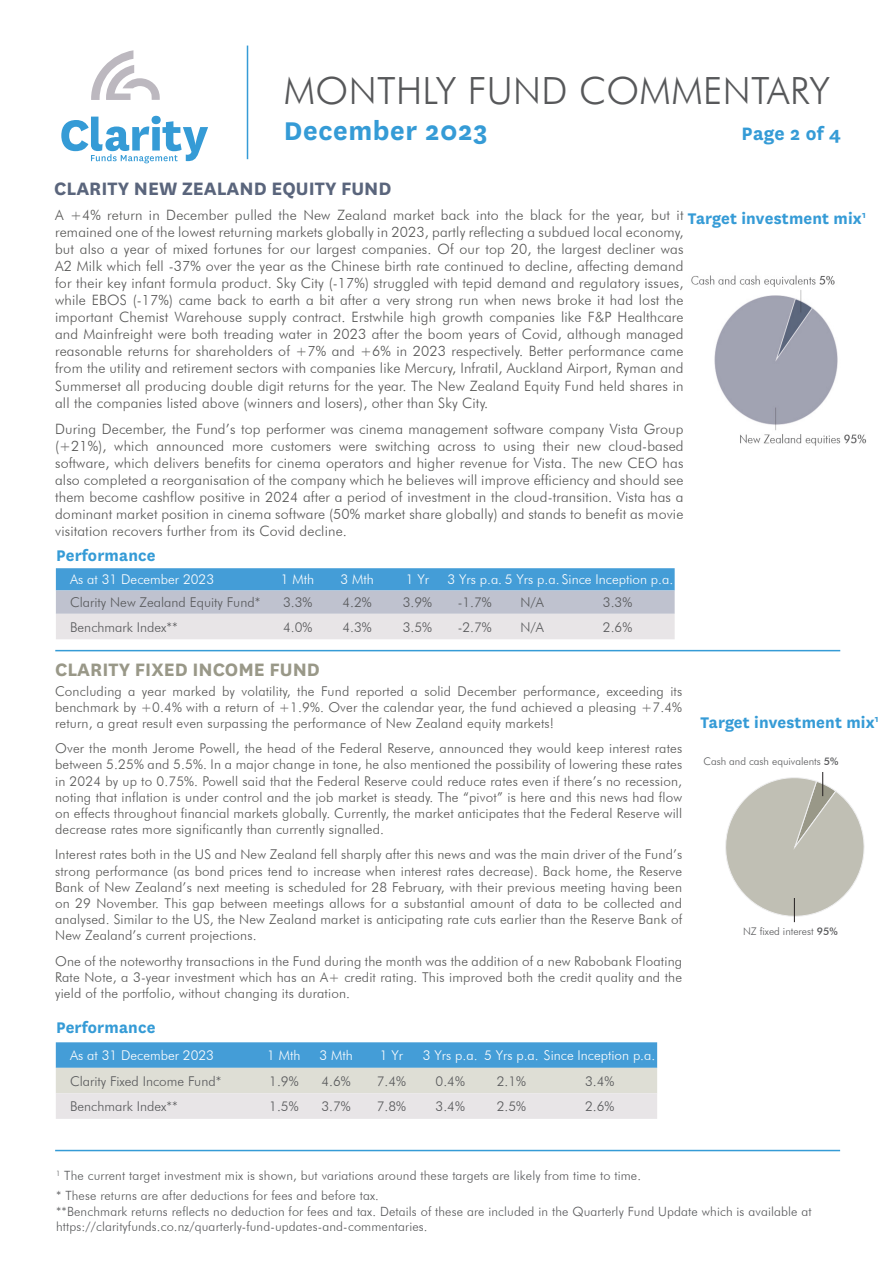
<style>
.page{position:relative;width:893px;height:1263px;background:#fff}
.page>*{position:absolute;margin:0;border:0;box-sizing:border-box;transform-origin:0 0}
.body_copy{font:300 37.5px "Futura BT";letter-spacing:.01em;color:#57585a}
.Sub_headlines{font:700 30px "National";letter-spacing:.02em;color:#359bd6}
.t1{font:700 21px "National";color:#5a657c}
.t2{font:700 21px "National";color:#999888}
.Sub_headlines-2{font:700 21px "National";color:#359bd6}
.t3{font:700 18px "National";letter-spacing:.01em;color:#359bd6}
.t4{font:300 14.25px/17.1px "Futura BT";letter-spacing:.01em;color:#575756;text-align:justify}
.t5{font:300 13.5px/16.2px "Futura BT";letter-spacing:.01em;color:#575756;text-align:justify}
.t6{font:300 13.5px "Futura BT";color:#58595b}
.t7{font:300 13.5px "Futura BT";color:#fff}
.t8{font:300 12.75px/15.3px "Futura BT";letter-spacing:.01em;color:#57585a}
.t9{font:300 10.5px "Futura BT";color:#57585a}
.s1{font-weight:500}
</style>
<div class="page">
<hr style="left:55px;top:650px;width:785px;height:1px;background:#359bd6">
<svg style="left:91px;top:50px;width:69px;height:50px"></svg>
<svg style="left:61px;top:116px;width:147px;height:47px"></svg>
<hr style="left:247px;top:46px;width:1px;height:113px;background:#359bd6">
<svg style="left:56px;top:568px;width:619px;height:71px;background:#a7c3da"></svg>
<svg style="left:56px;top:1042px;width:601px;height:77px;background:#aecbdc"></svg>
<svg style="left:725px;top:772px;width:140px;height:151px"></svg>
<img style="left:691px;top:275px;width:176px;height:171px">
<hr style="left:55px;top:1150px;width:785px;height:1px;background:#359bd6">
<p class="body_copy" style="left:284px;top:68px;width:548px">MONTHLY FUND COMMENTARY</p>
<p class="Sub_headlines" style="left:284px;top:110px;width:206px">December 2023</p>
<p class="Sub_headlines-2" style="left:741px;top:119px;width:101px">Page 2 of 4</p>
<p class="t1" style="left:54px;top:173px;width:339px">CLARITY NEW ZEALAND EQUITY FUND</p>
<p class="t4" style="left:55px;top:206px;width:630px">A +4% return in December pulled the New Zealand market back into the black for the year, but it remained one of the lowest returning markets globally in 2023, partly reflecting a subdued local economy, but also a year of mixed fortunes for our largest companies. Of our top 20, the largest decliner was A2 Milk which fell -37% over the year as the Chinese birth rate continued to decline, affecting demand for their key infant formula product. Sky City (-17%) struggled with tepid demand and regulatory issues, while EBOS (-17%) came back to earth a bit after a very strong run when news broke it had lost the important Chemist Warehouse supply contract. Erstwhile high growth companies like F&amp;P Healthcare and Mainfreight were both treading water in 2023 after the boom years of Covid, although managed reasonable returns for shareholders of +7% and +6% in 2023 respectively. Better performance came from the utility and retirement sectors with companies like Mercury, Infratil, Auckland Airport, Ryman and Summerset all producing double digit returns for the year. The New Zealand Equity Fund held shares in all the companies listed above (winners and losers), other than Sky City.</p>
<p class="t4" style="left:55px;top:420px;width:630px">During December, the Fund’s top performer was cinema management software company Vista Group (+21%), which announced more customers were switching across to using their new cloud-based software, which delivers benefits for cinema operators and higher revenue for Vista. The new CEO has also completed a reorganisation of the company which he believes will improve efficiency and should see them become cashflow positive in 2024 after a period of investment in the cloud-transition. Vista has a dominant market position in cinema software (50% market share globally) and stands to benefit as movie visitation recovers further from its Covid decline.</p>
<p class="t3" style="left:688px;top:205px;width:179px">Target investment mix<sup>1</sup></p>
<p class="t3" style="left:56px;top:543px;width:101px">Performance</p>
<p class="t7" style="left:70px;top:571px;width:145px">As at 31 December 2023</p>
<p class="t7" style="left:281px;top:571px;width:35px">1 Mth</p>
<p class="t7" style="left:340px;top:571px;width:35px">3 Mth</p>
<p class="t7" style="left:406px;top:571px;width:25px">1 Yr</p>
<p class="t7" style="left:447px;top:571px;width:227px">3 Yrs p.a. 5 Yrs p.a. Since Inception p.a.</p>
<p class="t6" style="left:70px;top:594px;width:192px">Clarity New Zealand Equity Fund*</p>
<p class="t6" style="left:283px;top:594px;width:31px">3.3%</p>
<p class="t6" style="left:343px;top:594px;width:31px">4.2%</p>
<p class="t6" style="left:403px;top:594px;width:31px">3.9%</p>
<p class="t6" style="left:458px;top:594px;width:35px">-1.7%</p>
<p class="t6" style="left:520px;top:594px;width:25px">N/A</p>
<p class="t6" style="left:603px;top:594px;width:31px">3.3%</p>
<p class="t6" style="left:70px;top:619px;width:109px">Benchmark Index**</p>
<p class="t6" style="left:283px;top:619px;width:31px">4.0%</p>
<p class="t6" style="left:343px;top:619px;width:31px">4.3%</p>
<p class="t6" style="left:403px;top:619px;width:31px">3.5%</p>
<p class="t6" style="left:458px;top:619px;width:35px">-2.7%</p>
<p class="t6" style="left:520px;top:619px;width:25px">N/A</p>
<p class="t6" style="left:603px;top:619px;width:31px">2.6%</p>
<p class="t2" style="left:55px;top:654px;width:266px">CLARITY FIXED INCOME FUND</p>
<p class="t5" style="left:55px;top:683px;width:629px">Concluding a year marked by volatility, the Fund reported a solid December performance, exceeding its benchmark by +0.4% with a return of +1.9%. Over the calendar year, the fund achieved a pleasing +7.4% return, a great result even surpassing the performance of New Zealand equity markets!</p>
<p class="t5" style="left:55px;top:740px;width:629px">Over the month Jerome Powell, the head of the Federal Reserve, announced they would keep interest rates between 5.25% and 5.5%. In a major change in tone, he also mentioned the possibility of lowering these rates in 2024 by up to 0.75%. Powell said that the Federal Reserve could reduce rates even if there’s no recession, noting that inflation is under control and the job market is steady. The “pivot” is here and this news had flow on effects throughout financial markets globally. Currently, the market anticipates that the Federal Reserve will decrease rates more significantly than currently signalled.</p>
<p class="t5" style="left:55px;top:846px;width:629px">Interest rates both in the US and New Zealand fell sharply after this news and was the main driver of the Fund’s strong performance (as bond prices tend to increase when interest rates decrease). Back home, the Reserve Bank of New Zealand’s next meeting is scheduled for 28 February, with their previous meeting having been on 29 November. This gap between meetings allows for a substantial amount of data to be collected and analysed. Similar to the US, the New Zealand market is anticipating rate cuts earlier than the Reserve Bank of New Zealand’s current projections.</p>
<p class="t5" style="left:55px;top:953px;width:628px">One of the noteworthy transactions in the Fund during the month was the addition of a new Rabobank Floating Rate Note, a 3-year investment which has an A+ credit rating. This improved both the credit quality and the yield of the portfolio, without changing its duration.</p>
<p class="t3" style="left:56px;top:1015px;width:101px">Performance</p>
<p class="t7" style="left:70px;top:1047px;width:145px">As at 31 December 2023</p>
<p class="t7" style="left:267px;top:1047px;width:35px">1 Mth</p>
<p class="t7" style="left:319px;top:1047px;width:35px">3 Mth</p>
<p class="t7" style="left:380px;top:1047px;width:25px">1 Yr</p>
<p class="t7" style="left:423px;top:1047px;width:56px">3 Yrs p.a.</p>
<p class="t7" style="left:484px;top:1047px;width:173px">5 Yrs p.a. Since Inception p.a.</p>
<p class="t6" style="left:70px;top:1073px;width:153px">Clarity Fixed Income Fund*</p>
<p class="t6" style="left:269px;top:1073px;width:31px">1.9%</p>
<p class="t6" style="left:322px;top:1073px;width:31px">4.6%</p>
<p class="t6" style="left:377px;top:1073px;width:31px">7.4%</p>
<p class="t6" style="left:436px;top:1073px;width:31px">0.4%</p>
<p class="t6" style="left:497px;top:1073px;width:31px">2.1%</p>
<p class="t6" style="left:585px;top:1073px;width:31px">3.4%</p>
<p class="t6" style="left:70px;top:1098px;width:109px">Benchmark Index**</p>
<p class="t6" style="left:269px;top:1098px;width:31px">1.5%</p>
<p class="t6" style="left:322px;top:1098px;width:31px">3.7%</p>
<p class="t6" style="left:377px;top:1098px;width:31px">7.8%</p>
<p class="t6" style="left:436px;top:1098px;width:31px">3.4%</p>
<p class="t6" style="left:497px;top:1098px;width:31px">2.5%</p>
<p class="t6" style="left:585px;top:1098px;width:31px">2.6%</p>
<p class="t3" style="left:701px;top:709px;width:179px">Target investment mix<sup>1</sup></p>
<p class="t9" style="left:704px;top:755px;width:136px">Cash and cash equivalents <span class="s1">5%</span></p>
<p class="t9" style="left:743px;top:925px;width:96px">NZ fixed interest <span class="s1">95%</span></p>
<p class="t8" style="left:56px;top:1168px;width:586px"><sup>1</sup> The current target investment mix is shown, but variations around these targets are likely from time to time.</p>
<p class="t8" style="left:56px;top:1188px;width:324px">* These returns are after deductions for fees and before tax.</p>
<p class="t8" style="left:56px;top:1203px;width:757px">**Benchmark returns reflects no deduction for fees and tax. Details of these are included in the Quarterly Fund Update which is available at https://clarityfunds.co.nz/quarterly-fund-updates-and-commentaries.</p>
</div>
